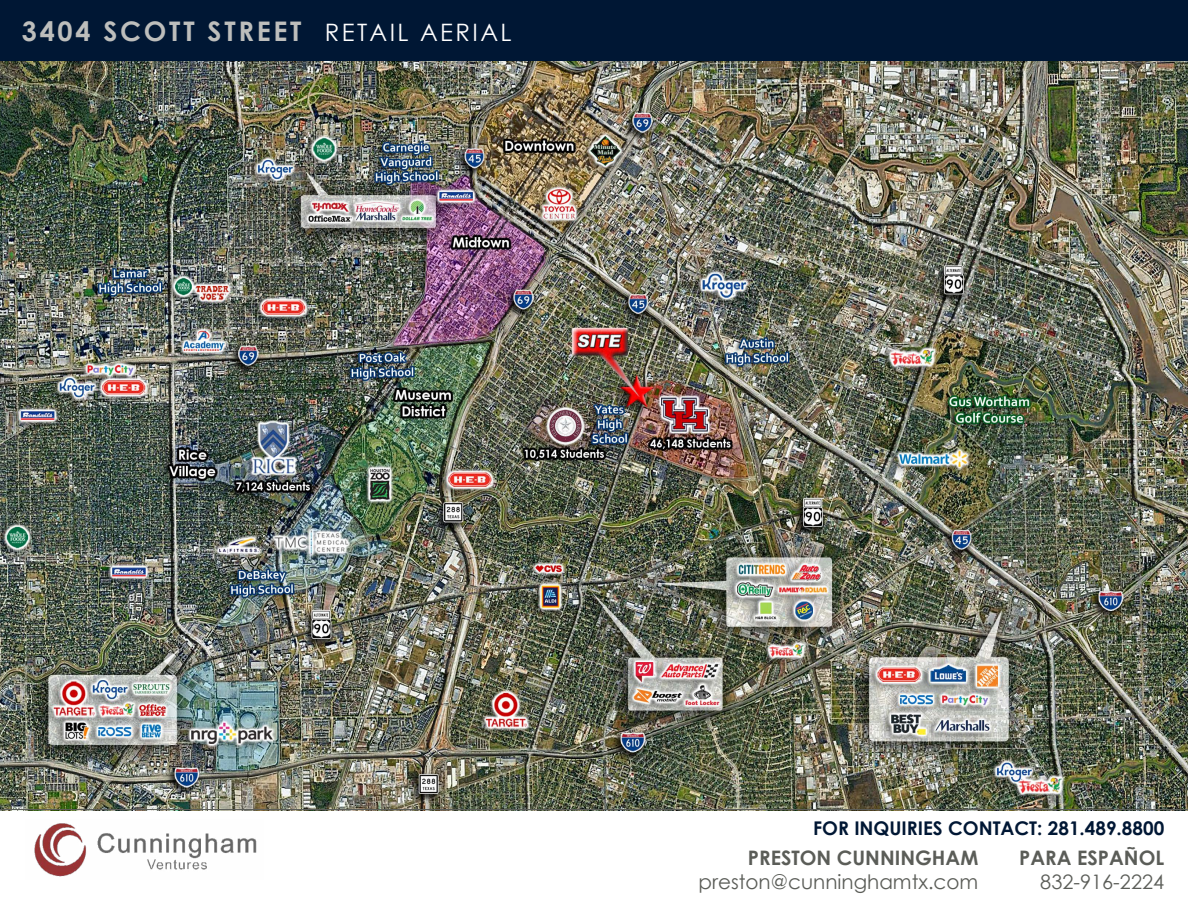
<style>
.page{position:relative;width:1188px;height:918px;background:#fff}
.page>*{position:absolute;margin:0;border:0;box-sizing:border-box;transform-origin:0 0}
.t1{font:700 27px "Century Gothic";letter-spacing:.1em;color:#bdbebc}
.t2{font:19.95px "Century Gothic";color:#5b5d58}
.t3{font:700 19.95px "Century Gothic";color:#5b5d58}
.t4{font:700 18.9px "Century Gothic";color:#001734}
.s1{font-weight:400;font-size:24px;color:#fff}
</style>
<div class="page">
<img style="left:0;top:0;width:1188px;height:811px">
<div style="left:0;top:1px;width:1188px;height:60px;background:#001734"></div>
<hr style="left:0;top:809px;width:1188px;height:1px;background:#5b5d58">
<img style="left:34px;top:823px;width:223px;height:54px">
<h1 class="t1" style="left:22px;top:10px;width:491px">3404 SCOTT STREET <span class="s1">RETAIL AERIAL</span></h1>
<p class="t4" style="left:813px;top:814px;width:353px">FOR INQUIRIES CONTACT: 281.489.8800</p>
<p class="t3" style="left:748px;top:842px;width:232px">PRESTON CUNNINGHAM</p>
<p class="t2" style="left:698px;top:867px;width:281px">preston@cunninghamtx.com</p>
<p class="t3" style="left:1019px;top:842px;width:146px">PARA ESPAÑOL</p>
<p class="t2" style="left:1040px;top:867px;width:125px">832-916-2224</p>
</div>
